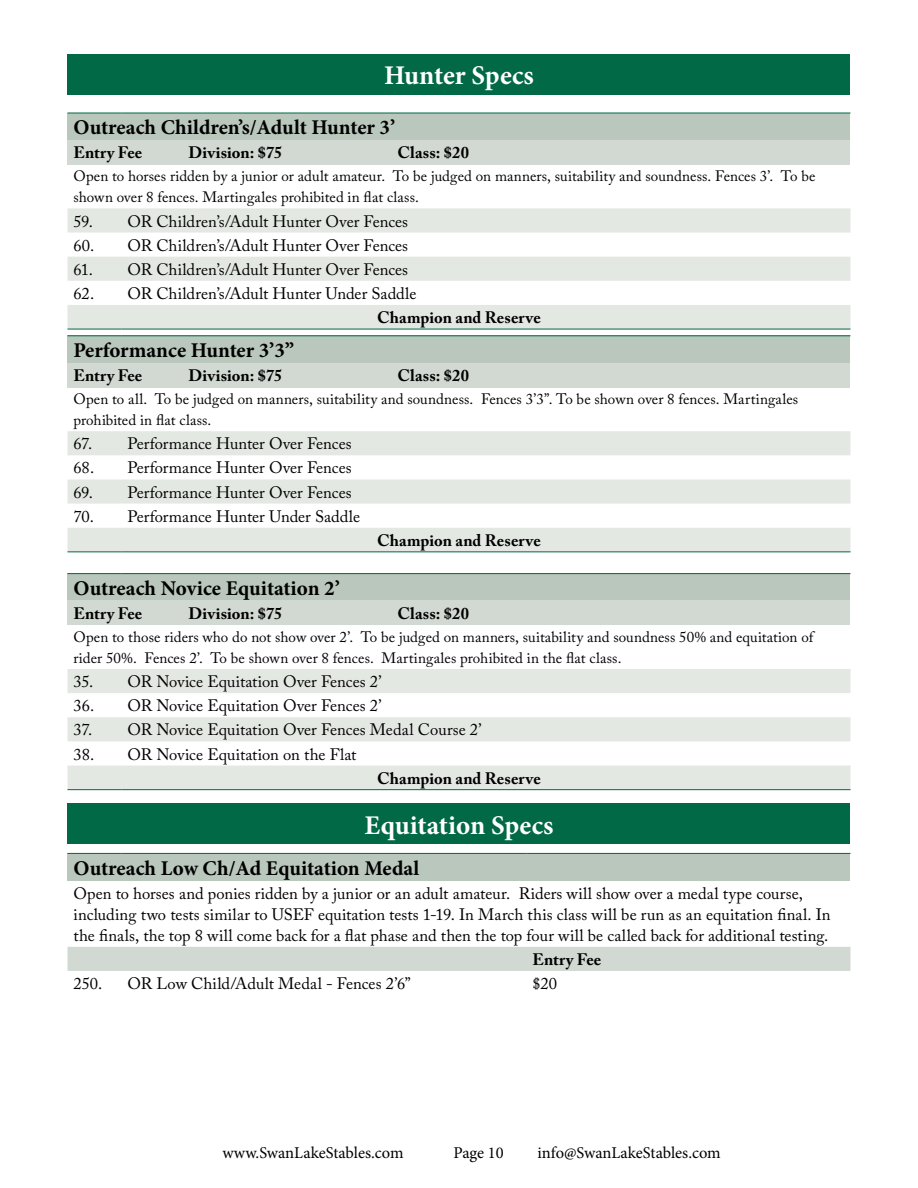
<style>
.page{position:relative;width:918px;height:1188px;background:#fff}
.page>*{position:absolute;margin:0;border:0;box-sizing:border-box;transform-origin:0 0}
.t1{font:700 27px "Minion Pro";color:#fff}
.t2{font:700 21px "Minion Pro";letter-spacing:-.005em;color:#000}
.t3{font:16.5px/21px "Adobe Caslon Pro";color:#000}
.t4{font:700 16.5px "Adobe Caslon Pro";letter-spacing:.005em;color:#000}
.t5{font:16.5px "Minion Pro";color:#000}
.t6{font:15px/21px "Adobe Caslon Pro";letter-spacing:.005em;color:#000}
</style>
<div class="page">
<div style="left:68px;top:54px;width:782px;height:40px;background:#016945"></div>
<div style="left:68px;top:113px;width:782px;height:27px;background:#bac7bc"></div>
<div style="left:68px;top:140px;width:782px;height:24px;background:#d2d9d2"></div>
<svg style="left:68px;top:208px;width:782px;height:121px;fill:#e4e8e3"></svg>
<hr style="left:68px;top:113px;width:54px;height:1px;background:#016945">
<hr style="left:122px;top:113px;width:728px;height:1px;background:#016945">
<hr style="left:68px;top:329px;width:54px;height:1px;background:#016945">
<hr style="left:122px;top:329px;width:728px;height:1px;background:#016945">
<div style="left:68px;top:336px;width:782px;height:27px;background:#bac7bc"></div>
<div style="left:68px;top:363px;width:782px;height:24px;background:#d2d9d2"></div>
<svg style="left:68px;top:431px;width:782px;height:120px;fill:#e4e8e3"></svg>
<hr style="left:68px;top:335px;width:54px;height:1px;background:#016945">
<hr style="left:122px;top:335px;width:728px;height:1px;background:#016945">
<hr style="left:68px;top:551px;width:54px;height:1px;background:#016945">
<hr style="left:122px;top:551px;width:728px;height:1px;background:#016945">
<div style="left:68px;top:574px;width:782px;height:27px;background:#bac7bc"></div>
<div style="left:68px;top:601px;width:782px;height:24px;background:#d2d9d2"></div>
<svg style="left:68px;top:669px;width:782px;height:120px;fill:#e4e8e3"></svg>
<hr style="left:68px;top:573px;width:54px;height:1px;background:#016945">
<hr style="left:122px;top:573px;width:728px;height:1px;background:#016945">
<hr style="left:68px;top:789px;width:54px;height:1px;background:#016945">
<hr style="left:122px;top:789px;width:728px;height:1px;background:#016945">
<div style="left:68px;top:853px;width:782px;height:28px;background:#bac7bc"></div>
<div style="left:68px;top:947px;width:782px;height:24px;background:#d2d9d2"></div>
<hr style="left:68px;top:853px;width:54px;height:1px;background:#016945">
<hr style="left:122px;top:853px;width:404px;height:1px;background:#016945">
<hr style="left:526px;top:853px;width:324px;height:1px;background:#016945">
<div style="left:68px;top:804px;width:782px;height:40px;background:#016945"></div>
<h1 class="t1" style="left:384px;top:56px;width:151px">Hunter Specs</h1>
<p class="t2" style="left:74px;top:113px;width:323px">Outreach Children’s/Adult Hunter 3’</p>
<p class="t4" style="left:74px;top:143px;width:70px">Entry Fee</p>
<p class="t4" style="left:189px;top:143px;width:95px">Division: $75</p>
<p class="t4" style="left:397px;top:143px;width:73px">Class: $20</p>
<p class="t6" style="left:74px;top:166px;width:743px">Open to horses ridden by a junior or adult amateur. To be judged on manners, suitability and soundness. Fences 3’. To be shown over 8 fences. Martingales prohibited in flat class.</p>
<p class="t3" style="left:74px;top:210px;width:336px">59. OR Children’s/Adult Hunter Over Fences</p>
<p class="t3" style="left:74px;top:234px;width:336px">60. OR Children’s/Adult Hunter Over Fences</p>
<p class="t3" style="left:74px;top:259px;width:336px">61. OR Children’s/Adult Hunter Over Fences</p>
<p class="t3" style="left:74px;top:283px;width:344px">62. OR Children’s/Adult Hunter Under Saddle</p>
<p class="t4" style="left:377px;top:308px;width:165px">Champion and Reserve</p>
<p class="t2" style="left:74px;top:336px;width:222px">Performance Hunter 3’3”</p>
<p class="t4" style="left:74px;top:366px;width:70px">Entry Fee</p>
<p class="t4" style="left:189px;top:366px;width:95px">Division: $75</p>
<p class="t4" style="left:397px;top:366px;width:73px">Class: $20</p>
<p class="t6" style="left:74px;top:389px;width:726px">Open to all. To be judged on manners, suitability and soundness. Fences 3’3”. To be shown over 8 fences. Martingales prohibited in flat class.</p>
<p class="t3" style="left:74px;top:433px;width:280px">67. Performance Hunter Over Fences</p>
<p class="t3" style="left:74px;top:457px;width:280px">68. Performance Hunter Over Fences</p>
<p class="t3" style="left:74px;top:481px;width:280px">69. Performance Hunter Over Fences</p>
<p class="t3" style="left:74px;top:506px;width:288px">70. Performance Hunter Under Saddle</p>
<p class="t4" style="left:377px;top:531px;width:165px">Champion and Reserve</p>
<p class="t2" style="left:74px;top:573px;width:268px">Outreach Novice Equitation 2’</p>
<p class="t4" style="left:74px;top:604px;width:70px">Entry Fee</p>
<p class="t4" style="left:189px;top:604px;width:95px">Division: $75</p>
<p class="t4" style="left:397px;top:604px;width:73px">Class: $20</p>
<p class="t6" style="left:74px;top:626px;width:741px">Open to those riders who do not show over 2’. To be judged on manners, suitability and soundness 50% and equitation of rider 50%. Fences 2’. To be shown over 8 fences. Martingales prohibited in the flat class.</p>
<p class="t3" style="left:74px;top:671px;width:310px">35. OR Novice Equitation Over Fences 2’</p>
<p class="t3" style="left:74px;top:695px;width:310px">36. OR Novice Equitation Over Fences 2’</p>
<p class="t3" style="left:74px;top:719px;width:410px">37. OR Novice Equitation Over Fences Medal Course 2’</p>
<p class="t3" style="left:74px;top:743px;width:285px">38. OR Novice Equitation on the Flat</p>
<p class="t4" style="left:377px;top:768px;width:165px">Champion and Reserve</p>
<h1 class="t1" style="left:365px;top:806px;width:190px">Equitation Specs</h1>
<p class="t2" style="left:74px;top:853px;width:347px">Outreach Low Ch/Ad Equitation Medal</p>
<p class="t3" style="left:74px;top:883px;width:759px">Open to horses and ponies ridden by a junior or an adult amateur. Riders will show over a medal type course, including two tests similar to USEF equitation tests 1-19. In March this class will be run as an equitation final. In the finals, the top 8 will come back for a flat phase and then the top four will be called back for additional testing.</p>
<p class="t4" style="left:532px;top:950px;width:70px">Entry Fee</p>
<p class="t3" style="left:74px;top:973px;width:30px">250.</p>
<p class="t3" style="left:128px;top:973px;width:285px">OR Low Child/Adult Medal - Fences 2’6”</p>
<p class="t3" style="left:532px;top:973px;width:26px">$20</p>
<p class="t5" style="left:222px;top:1141px;width:183px">www.SwanLakeStables.com</p>
<p class="t5" style="left:454px;top:1141px;width:52px">Page 10</p>
<p class="t5" style="left:537px;top:1141px;width:185px">info@SwanLakeStables.com</p>
</div>
